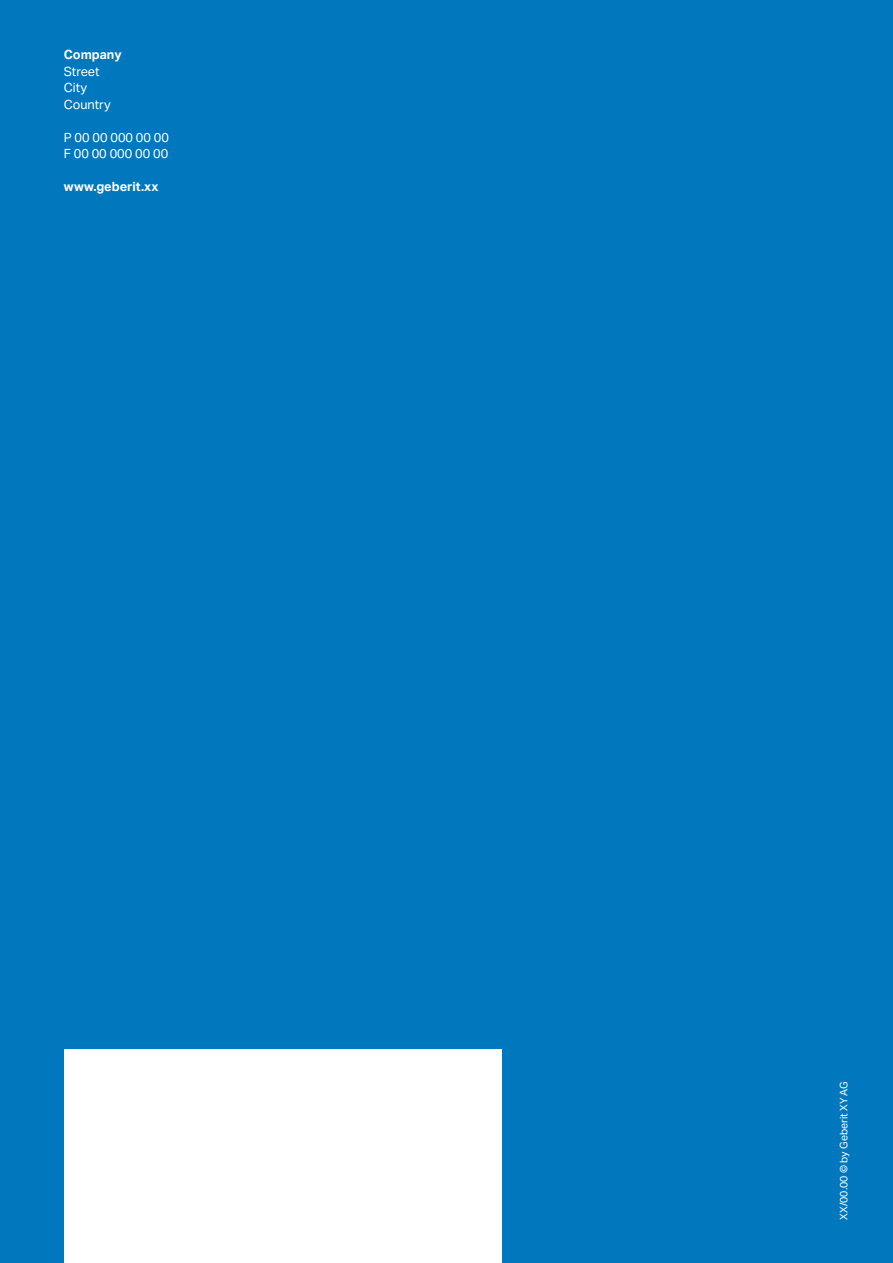
<style>
.page{position:relative;width:893px;height:1263px;background:#0177be}
.page>*{position:absolute;margin:0;border:0;box-sizing:border-box;transform-origin:0 0}
.t1{font:12.75px/16.5px "Aktiv Grotesk Geberit";color:#fff}
.t2{font:700 12.75px "Aktiv Grotesk Geberit";color:#fff}
.t3{font:10.5px "Aktiv Grotesk Geberit";color:#fff}
</style>
<div class="page">
<div style="left:64px;top:1049px;width:437px;height:214px;background:#fff"></div>
<p class="t2" style="left:64px;top:47px;width:59px">Company</p>
<p class="t1" style="left:64px;top:63px;width:49px">Street<br>City<br>Country</p>
<p class="t1" style="left:64px;top:129px;width:107px">P 00 00 000 00 00<br>F 00 00 000 00 00</p>
<p class="t2" style="left:64px;top:179px;width:96px">www.geberit.xx</p>
<p class="t3" style="left:837px;top:1220px;width:140px;rotate:-90deg">XX/00.00 © by Geberit XY AG</p>
</div>
